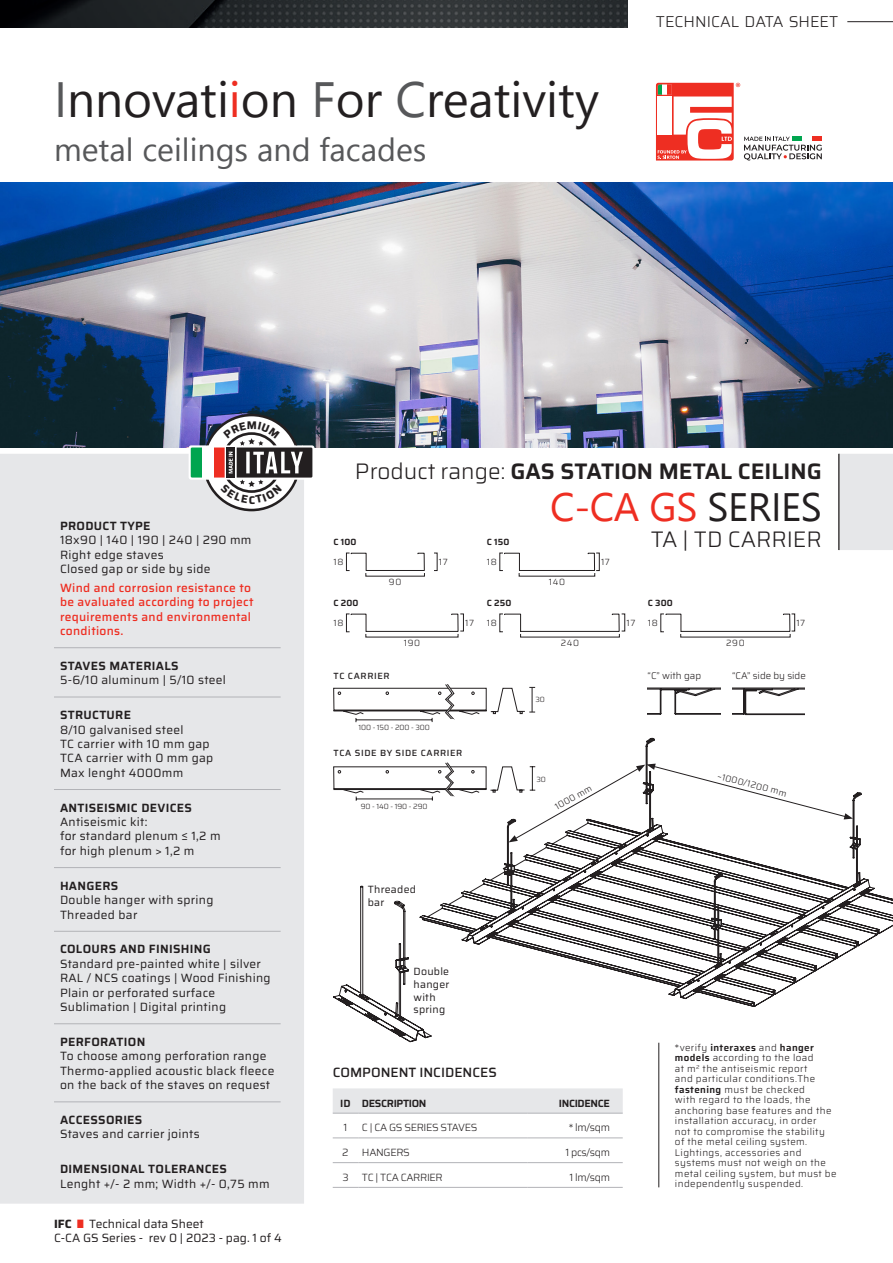
<style>
.page{position:relative;width:893px;height:1263px;background:#fff}
.page>*{position:absolute;margin:0;border:0;box-sizing:border-box;transform-origin:0 0}
.t1{font:49.5px "Segoe UI Emoji";color:#231f20}
.t2{font:32.25px "Segoe UI Emoji";color:#57585a}
.t3{font:600 22.5px "Saira";color:#231f20}
.t4{font:300 22.5px "Saira";color:#231f20}
.t5{font:300 15.75px "Saira";color:#231f20}
.t6{font:500 13.5px "Saira";color:#231f20}
.t7{font:12px/14.4px "Saira";letter-spacing:.025em;color:#231f20}
.t8{font:600 12px "Saira";letter-spacing:.025em;color:#231f20}
.t9{font:500 12px/14.4px "Saira";letter-spacing:.025em;color:#ee2e22}
.t10{font:12px "Saira";color:#231f20}
.t11{font:700 11.25px "Saira";color:#231f20}
.t12{font:300 10.5px "Saira";letter-spacing:-.03em;color:#231f20}
.t13{font:10.5px/12.6px "Saira";letter-spacing:.025em;color:#231f20}
.t14{font:600 10.5px "Saira";letter-spacing:-.03em;color:#231f20}
.t15{font:300 10.5px "Saira";color:#231f20}
.t16{font:600 10.5px "Saira";color:#231f20}
.t17{font:300 9.75px/10.5px "Saira";letter-spacing:.04em;color:#231f20}
.t18{font:300 9.75px "Saira";color:#231f20}
.t19{font:300 9px "Saira";letter-spacing:.07em;color:#231f20}
.t20{font:500 9px "Saira";letter-spacing:.07em;color:#231f20}
.t21{font:600 9px "Saira";color:#231f20}
.t22{font:300 7.5px "Saira";letter-spacing:-.01em;color:#231f20}
.s1{font-weight:700}
.s2{color:#ee2e22}
.s3{font-weight:300}
.s4{font-weight:600}
</style>
<div class="page">
<svg style="left:431px;top:738px;width:462px;height:269px"></svg>
<hr style="left:847px;top:21px;width:46px;height:1px;background:#231f20">
<div style="left:0;top:454px;width:304px;height:750px;background:#e6e7e9"></div>
<img style="left:0;top:182px;width:893px;height:265px">
<img style="left:0;top:0;width:628px;height:27px">
<svg style="left:189px;top:445px;width:126px;height:35px"></svg>
<hr style="left:659px;top:1043px;width:1px;height:144px;background:#231f20">
<hr style="left:838px;top:454px;width:2px;height:96px;background:#231f20">
<div style="left:840px;top:454px;width:53px;height:96px;background:#e6e7e9"></div>
<svg style="left:656px;top:83px;width:166px;height:78px"></svg>
<svg style="left:732px;top:687px;width:73px;height:29px"></svg>
<svg style="left:648px;top:687px;width:72px;height:28px"></svg>
<hr style="left:362px;top:887px;width:1px;height:108px;background:#231f20">
<hr style="left:360px;top:887px;width:1px;height:108px;background:#231f20">
<svg style="left:333px;top:901px;width:98px;height:141px"></svg>
<div style="left:346px;top:553px;width:4px;height:18px;border:1px solid #231f20"></div>
<svg style="left:351px;top:553px;width:74px;height:18px"></svg>
<div style="left:346px;top:614px;width:4px;height:18px;border:1px solid #231f20"></div>
<svg style="left:350px;top:613px;width:109px;height:19px"></svg>
<div style="left:460px;top:614px;width:4px;height:17px;border:1px solid #231f20"></div>
<svg style="left:504px;top:613px;width:116px;height:19px"></svg>
<svg style="left:665px;top:613px;width:125px;height:19px"></svg>
<div style="left:791px;top:614px;width:4px;height:17px;border:1px solid #231f20"></div>
<svg style="left:504px;top:553px;width:91px;height:18px"></svg>
<hr style="left:54px;top:697px;width:227px;height:1px;background:#b2b3b7">
<hr style="left:54px;top:789px;width:227px;height:1px;background:#b2b3b7">
<hr style="left:54px;top:867px;width:227px;height:1px;background:#b2b3b7">
<hr style="left:54px;top:931px;width:227px;height:1px;background:#b2b3b7">
<hr style="left:54px;top:647px;width:227px;height:1px;background:#b2b3b7">
<hr style="left:54px;top:1023px;width:227px;height:1px;background:#b2b3b7">
<hr style="left:54px;top:1101px;width:227px;height:1px;background:#b2b3b7">
<svg style="left:333px;top:1088px;width:290px;height:26px"></svg>
<hr style="left:358px;top:1113px;width:170px;height:1px;background:#b2b3b7">
<hr style="left:528px;top:1113px;width:95px;height:1px;background:#b2b3b7">
<svg style="left:333px;top:1138px;width:25px;height:1px"></svg>
<hr style="left:358px;top:1138px;width:170px;height:1px;background:#b2b3b7">
<hr style="left:528px;top:1138px;width:95px;height:1px;background:#b2b3b7">
<svg style="left:333px;top:1162px;width:25px;height:1px"></svg>
<hr style="left:358px;top:1162px;width:170px;height:1px;background:#b2b3b7">
<hr style="left:528px;top:1162px;width:95px;height:1px;background:#b2b3b7">
<svg style="left:333px;top:1187px;width:25px;height:1px"></svg>
<hr style="left:358px;top:1187px;width:170px;height:1px;background:#b2b3b7">
<hr style="left:528px;top:1187px;width:95px;height:1px;background:#b2b3b7">
<svg style="left:333px;top:762px;width:520px;height:80px"></svg>
<svg style="left:333px;top:684px;width:202px;height:38px"></svg>
<svg style="left:191px;top:414px;width:121px;height:97px"></svg>
<p class="t1" style="left:67px;top:69px;width:299px">■■□❖ ▼ □■ □</p>
<p class="t1" style="left:494px;top:69px;width:83px">▼❖▼</p>
<p class="t2" style="left:182px;top:129px;width:111px">●■ ▲ ■</p>
<p class="t5" style="left:656px;top:10px;width:184px">TECHNICAL DATA SHEET</p>
<p class="t11" style="left:249px;top:491px;width:8px">C</p>
<p class="t8" style="left:60px;top:516px;width:92px">PRODUCT TYPE</p>
<p class="t7" style="left:60px;top:533px;width:193px">18x90 | 140 | 190 | 240 | 290 mm</p>
<p class="t7" style="left:60px;top:547px;width:105px">Right edge staves</p>
<p class="t7" style="left:60px;top:561px;width:152px">Closed gap or side by side</p>
<p class="t9" style="left:60px;top:580px;width:195px">Wind and corrosion resistance to be avaluated according to project requirements and environmental conditions.</p>
<p class="t8" style="left:60px;top:656px;width:120px">STAVES MATERIALS</p>
<p class="t7" style="left:60px;top:673px;width:167px">5-6/10 aluminum | 5/10 steel</p>
<p class="t8" style="left:60px;top:706px;width:73px">STRUCTURE</p>
<p class="t7" style="left:60px;top:722px;width:125px">8/10 galvanised steel</p>
<p class="t7" style="left:60px;top:736px;width:151px">TC carrier with 10 mm gap</p>
<p class="t7" style="left:60px;top:751px;width:155px">TCA carrier with 0 mm gap</p>
<p class="t7" style="left:60px;top:765px;width:125px">Max lenght 4000mm</p>
<p class="t8" style="left:60px;top:798px;width:134px">ANTISEISMIC DEVICES</p>
<p class="t7" style="left:60px;top:814px;width:89px">Antiseismic kit:</p>
<p class="t7" style="left:60px;top:829px;width:162px">for standard plenum ≤ 1,2 m</p>
<p class="t7" style="left:60px;top:843px;width:136px">for high plenum &gt; 1,2 m</p>
<p class="t8" style="left:60px;top:876px;width:60px">HANGERS</p>
<p class="t7" style="left:60px;top:892px;width:155px">Double hanger with spring</p>
<p class="t7" style="left:60px;top:907px;width:79px">Threaded bar</p>
<p class="t8" style="left:60px;top:940px;width:152px">COLOURS AND FINISHING</p>
<p class="t7" style="left:60px;top:956px;width:202px">Standard pre-painted white | silver</p>
<p class="t7" style="left:60px;top:971px;width:212px">RAL / NCS coatings | Wood Finishing</p>
<p class="t7" style="left:60px;top:985px;width:157px">Plain or perforated surface</p>
<p class="t7" style="left:60px;top:999px;width:168px">Sublimation | Digital printing</p>
<p class="t8" style="left:60px;top:1032px;width:87px">PERFORATION</p>
<p class="t7" style="left:60px;top:1049px;width:216px">To choose among perforation range<br>Thermo-applied acoustic black fleece on the back of the staves on request</p>
<p class="t8" style="left:60px;top:1110px;width:84px">ACCESSORIES</p>
<p class="t7" style="left:60px;top:1127px;width:141px">Staves and carrier joints</p>
<p class="t8" style="left:60px;top:1160px;width:169px">DIMENSIONAL TOLERANCES</p>
<p class="t7" style="left:60px;top:1176px;width:211px">Lenght +/- 2 mm; Width +/- 0,75 mm</p>
<p class="t10" style="left:54px;top:1214px;width:151px"><span class="s1">IFC</span> <span class="s2">|</span> Technical data Sheet</p>
<p class="t10" style="left:54px;top:1229px;width:229px">C-CA GS Series - rev 0 | 2023 - pag. 1 of 4</p>
<p class="t3" style="left:355px;top:454px;width:468px"><span class="s3">Product range:</span> GAS STATION METAL CEILING</p>
<p class="t21" style="left:334px;top:535px;width:24px">C 100</p>
<p class="t19" style="left:334px;top:555px;width:12px">18</p>
<p class="t19" style="left:439px;top:555px;width:10px">17</p>
<p class="t21" style="left:487px;top:535px;width:24px">C 150</p>
<p class="t19" style="left:487px;top:555px;width:12px">18</p>
<p class="t19" style="left:601px;top:555px;width:10px">17</p>
<p class="t4" style="left:651px;top:522px;width:172px">TA | TD CARRIER</p>
<p class="t19" style="left:389px;top:575px;width:14px">90</p>
<p class="t19" style="left:549px;top:575px;width:18px">140</p>
<p class="t21" style="left:334px;top:596px;width:26px">C 200</p>
<p class="t21" style="left:487px;top:596px;width:26px">C 250</p>
<p class="t21" style="left:648px;top:596px;width:26px">C 300</p>
<p class="t19" style="left:334px;top:616px;width:12px">18</p>
<p class="t19" style="left:465px;top:616px;width:10px">17</p>
<p class="t19" style="left:487px;top:616px;width:12px">18</p>
<p class="t19" style="left:626px;top:616px;width:10px">17</p>
<p class="t19" style="left:648px;top:616px;width:12px">18</p>
<p class="t19" style="left:796px;top:616px;width:10px">17</p>
<p class="t19" style="left:404px;top:636px;width:18px">190</p>
<p class="t19" style="left:561px;top:636px;width:20px">240</p>
<p class="t19" style="left:726px;top:636px;width:20px">290</p>
<p class="t20" style="left:334px;top:669px;width:58px">TC CARRIER</p>
<p class="t17" style="left:648px;top:670px;width:55px">“C” with gap</p>
<p class="t18" style="left:732px;top:668px;width:75px">“CA” side by side</p>
<p class="t22" style="left:358px;top:722px;width:73px">100 - 150 - 200 - 300</p>
<p class="t20" style="left:334px;top:746px;width:130px">TCA SIDE BY SIDE CARRIER</p>
<p class="t22" style="left:361px;top:801px;width:68px">90 - 140 - 190 - 290</p>
<p class="t13" style="left:368px;top:883px;width:50px">Threaded bar</p>
<p class="t13" style="left:414px;top:965px;width:37px">Double hanger with spring</p>
<p class="t6" style="left:333px;top:1062px;width:166px">COMPONENT INCIDENCES</p>
<p class="t22" style="left:535px;top:694px;width:11px">30</p>
<p class="t22" style="left:536px;top:774px;width:11px">30</p>
<p class="t19" style="left:552px;top:801px;width:43px;rotate:-29deg">1000 mm</p>
<p class="t16" style="left:340px;top:1095px;width:12px">ID</p>
<p class="t14" style="left:362px;top:1095px;width:66px">DESCRIPTION</p>
<p class="t14" style="left:559px;top:1095px;width:53px">INCIDENCE</p>
<p class="t15" style="left:344px;top:1120px;width:5px">1</p>
<p class="t12" style="left:362px;top:1120px;width:117px">C | CA GS SERIES STAVES</p>
<p class="t12" style="left:569px;top:1120px;width:43px">* lm/sqm</p>
<p class="t15" style="left:342px;top:1145px;width:8px">2</p>
<p class="t12" style="left:362px;top:1145px;width:49px">HANGERS</p>
<p class="t12" style="left:565px;top:1145px;width:46px">1 pcs/sqm</p>
<p class="t15" style="left:342px;top:1169px;width:8px">3</p>
<p class="t12" style="left:362px;top:1169px;width:82px">TC | TCA CARRIER</p>
<p class="t12" style="left:570px;top:1169px;width:42px">1 lm/sqm</p>
<p class="t19" style="left:719px;top:769px;width:73px;rotate:15deg">~1000/1200 mm</p>
<p class="t17" style="left:675px;top:1042px;width:163px">*verify <span class="s4">interaxes</span> and <span class="s4">hanger models</span> according to the load<br>at m<sup>2</sup> the antiseismic report<br>and particular conditions.The <span class="s4">fastening</span> must be checked<br>with regard to the loads, the anchoring base features and the installation accuracy, in order<br>not to compromise the stability of the metal ceiling system.<br>Lightings, accessories and systems must not weigh on the metal ceiling system, but must be independently suspended.</p>
</div>
